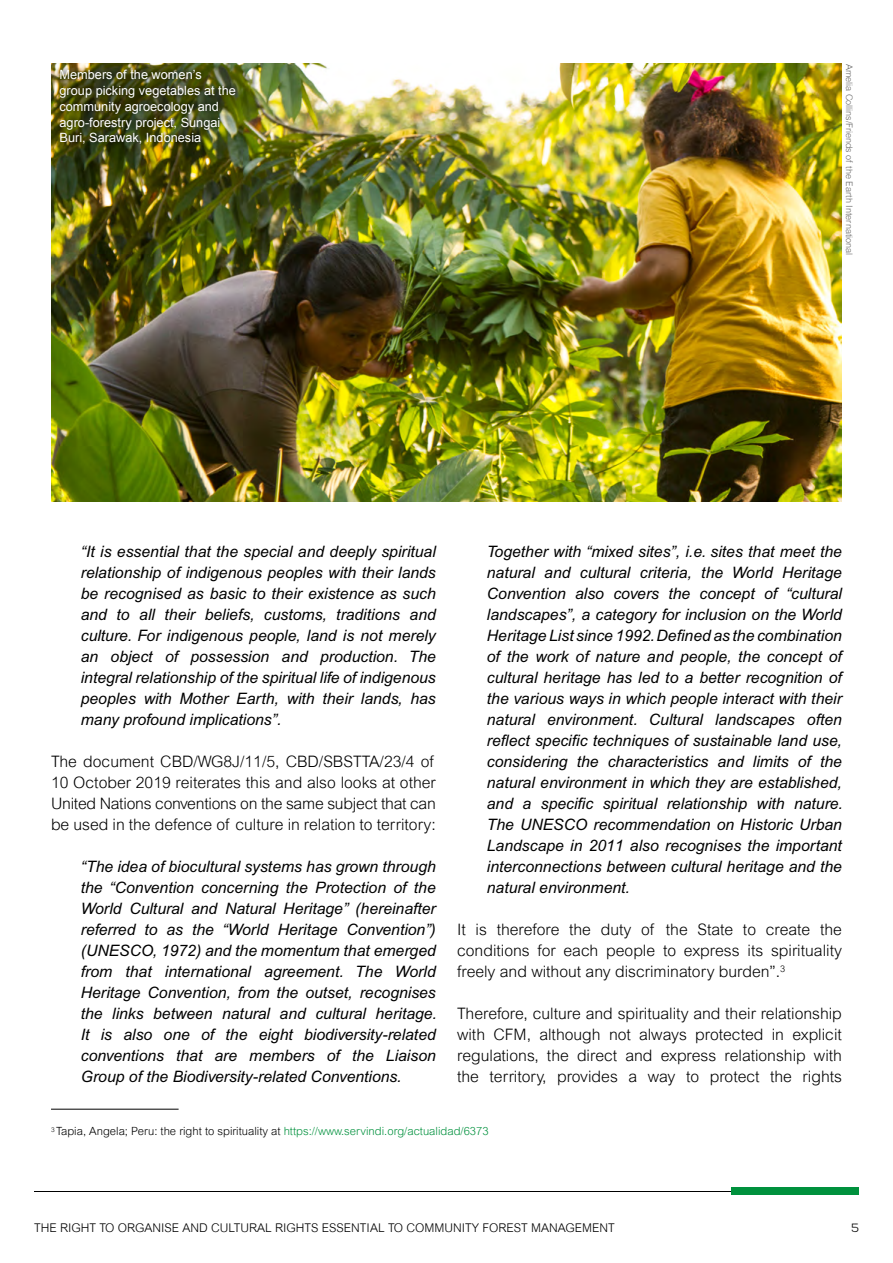
<style>
.page{position:relative;width:893px;height:1263px;background:#fff}
.page>*{position:absolute;margin:0;border:0;box-sizing:border-box;transform-origin:0 0}
.t1{font:italic 15.75px/21px "Arial";color:#000;text-align:justify}
.t2{font:300 15.75px/21px "Arial";color:#000;text-align:justify}
.t3{font:12.75px/15.8px "Arial";color:#fff}
.t4{font:300 12px "Arial";color:#000}
.t5{font:12px "Nexa Rust Sans Book 01";color:#000}
.t6{font:300 11.25px "Arial";color:#000}
.t7{font:300 9px "Arial";color:#666}
.s1{color:#00913d}
</style>
<div class="page">
<hr style="left:34px;top:1191px;width:816px;height:1px;background:#000">
<div style="left:731px;top:1187px;width:128px;height:8px;background:#00913d"></div>
<hr style="left:51px;top:1109px;width:128px;height:1px;background:#000">
<img style="left:51px;top:64px;width:791px;height:438px">
<div style="left:54px;top:65px;width:187px;height:85px;background:#000;opacity:.75"></div>
<p class="t3" style="left:60px;top:67px;width:178px">Members of the women’s group picking vegetables at the community agroecology and agro-forestry project, Sungai<br>Buri, Sarawak, Indonesia</p>
<p class="t7" style="left:854px;top:64px;width:193px;rotate:90deg">Amelia Collins/Friends of the Earth International</p>
<p class="t1" style="left:81px;top:541px;width:357px">“It is essential that the special and deeply spiritual relationship of indigenous peoples with their lands be recognised as basic to their existence as such and to all their beliefs, customs, traditions and culture. For indigenous people, land is not merely an object of possession and production. The integral relationship of the spiritual life of indigenous peoples with Mother Earth, with their lands, has many profound implications”.</p>
<p class="t2" style="left:51px;top:751px;width:386px">The document CBD/WG8J/11/5, CBD/SBSTTA/23/4 of 10 October 2019 reiterates this and also looks at other United Nations conventions on the same subject that can be used in the defence of culture in relation to territory:</p>
<p class="t1" style="left:81px;top:856px;width:357px">“The idea of biocultural systems has grown through the “Convention concerning the Protection of the World Cultural and Natural Heritage” (hereinafter referred to as the “World Heritage Convention”) (UNESCO, 1972) and the momentum that emerged from that international agreement. The World Heritage Convention, from the outset, recognises the links between natural and cultural heritage.<br>It is also one of the eight biodiversity-related conventions that are members of the Liaison Group of the Biodiversity-related Conventions.</p>
<p class="t1" style="left:487px;top:541px;width:357px">Together with “mixed sites”, i.e. sites that meet the natural and cultural criteria, the World Heritage Convention also covers the concept of “cultural landscapes”, a category for inclusion on the World Heritage List since 1992. Defined as the combination of the work of nature and people, the concept of cultural heritage has led to a better recognition of the various ways in which people interact with their natural environment. Cultural landscapes often reflect specific techniques of sustainable land use, considering the characteristics and limits of the natural environment in which they are established, and a specific spiritual relationship with nature.<br>The UNESCO recommendation on Historic Urban Landscape in 2011 also recognises the important interconnections between cultural heritage and the natural environment.</p>
<p class="t2" style="left:457px;top:919px;width:386px">It is therefore the duty of the State to create the conditions for each people to express its spirituality freely and without any discriminatory burden”.<sup>3</sup></p>
<p class="t2" style="left:457px;top:1003px;width:386px">Therefore, culture and spirituality and their relationship with CFM, although not always protected in explicit regulations, the direct and express relationship with the territory, provides a way to protect the rights</p>
<p class="t6" style="left:51px;top:1125px;width:439px"><sup>3</sup> Tapia, Angela; Peru: the right to spirituality at <span class="s1">https://www.servindi.org/actualidad/6373</span></p>
<p class="t4" style="left:34px;top:1221px;width:582px">THE RIGHT TO ORGANISE AND CULTURAL RIGHTS ESSENTIAL TO COMMUNITY FOREST MANAGEMENT</p>
<p class="t5" style="left:851px;top:1221px;width:9px">5</p>
</div>
